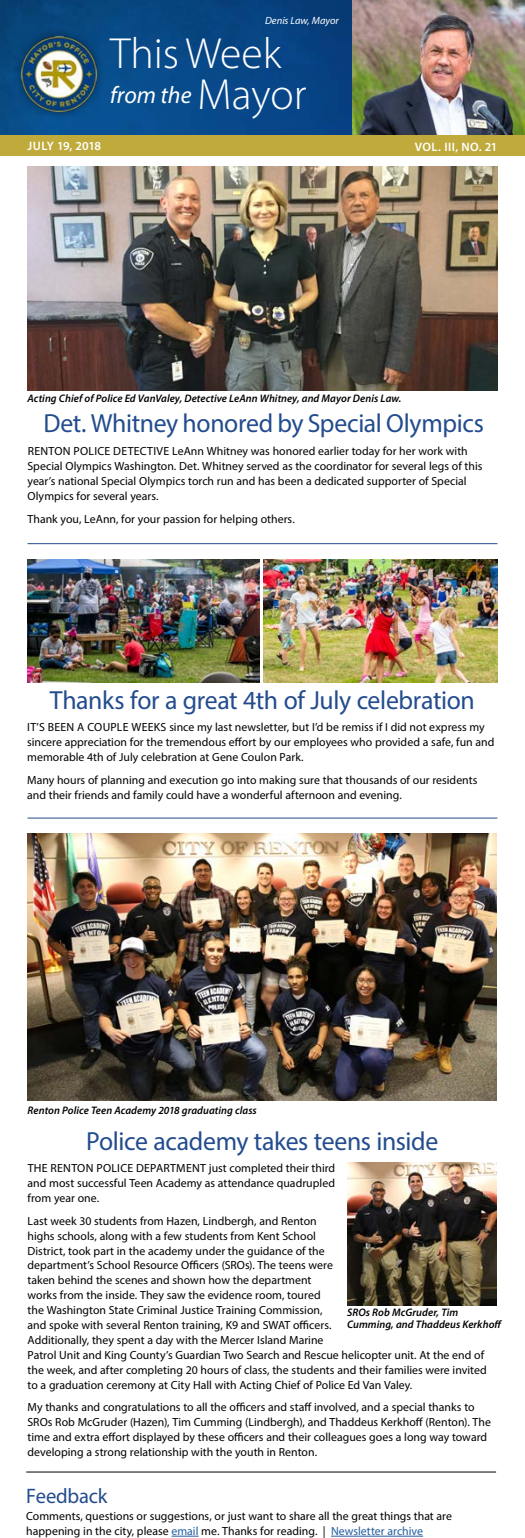
<style>
.page{position:relative;width:525px;height:1538px;background:#fff}
.page>*{position:absolute;margin:0;border:0;box-sizing:border-box;transform-origin:0 0}
.t1{font:300 43.75px "Myriad Pro";color:#fff}
.t2{font:26.25px "Myriad Pro";letter-spacing:-.015em;color:#234c8e}
.t3{font:italic 23.89px "Myriad Pro";color:#fff}
.t4{font:21px "Myriad Pro";letter-spacing:-.01em;color:#234c8e}
.t5{font:600 12.25px "Myriad Pro";letter-spacing:.035em;color:#fff}
.t6{font:600 12.25px "Myriad Pro";letter-spacing:-.025em;color:#fff}
.t7{font:11.81px/14.9px "Myriad Pro";color:#000}
.t8{font:italic 600 10.94px/11.5px "Myriad Pro";letter-spacing:.005em;color:#000}
.t9{font:italic 10.5px "Myriad Pro";color:#fff}
.s1{font-weight:300;font-style:normal;font-size:43.75px}
.s2{color:#215e9e}
</style>
<div class="page">
<div style="left:0;top:134px;width:525px;height:22px;background:#c0aa3c"></div>
<img style="left:0;top:0;width:353px;height:134px">
<img style="left:353px;top:0;width:172px;height:134px">
<div style="left:12px;top:27px;width:94px;height:94px;background:#000;opacity:.4"></div>
<img style="left:18px;top:33px;width:82px;height:82px">
<svg style="left:172px;top:1535px;width:27px;height:1px"></svg>
<hr style="left:331px;top:1535px;width:92px;height:1px;background:#215e9e">
<hr style="left:26px;top:1471px;width:470px;height:1px;background:#000">
<img style="left:264px;top:559px;width:233px;height:124px">
<img style="left:28px;top:559px;width:232px;height:123px">
<hr style="left:28px;top:543px;width:469px;height:1px;background:#234c8e">
<hr style="left:28px;top:817px;width:469px;height:1px;background:#234c8e">
<img style="left:28px;top:833px;width:469px;height:267px">
<img style="left:347px;top:1162px;width:150px;height:143px">
<img style="left:28px;top:167px;width:469px;height:223px">
<p class="t9" style="left:265px;top:14px;width:75px">Denis Law, Mayor</p>
<h1 class="t1" style="left:110px;top:27px;width:172px">This Week</h1>
<h3 class="t3" style="left:110px;top:80px;width:198px">from the <span class="s1">Mayor</span></h3>
<p class="t6" style="left:28px;top:138px;width:75px">JULY 19, 2018</p>
<p class="t5" style="left:415px;top:139px;width:84px">VOL. III, NO. 21</p>
<p class="t8" style="left:28px;top:392px;width:375px">Acting Chief of Police Ed VanValey, Detective LeAnn Whitney, and Mayor Denis Law.</p>
<h2 class="t2" style="left:43px;top:407px;width:442px">Det. Whitney honored by Special Olympics</h2>
<p class="t7" style="left:28px;top:443px;width:456px">RENTON POLICE DETECTIVE LeAnn Whitney was honored earlier today for her work with Special Olympics Washington. Det. Whitney served as the coordinator for several legs of this year’s national Special Olympics torch run and has been a dedicated supporter of Special Olympics for several years.</p>
<p class="t7" style="left:28px;top:511px;width:269px">Thank you, LeAnn, for your passion for helping others.</p>
<h2 class="t2" style="left:50px;top:683px;width:427px">Thanks for a great 4th of July celebration</h2>
<p class="t7" style="left:27px;top:719px;width:469px">IT’S BEEN A COUPLE WEEKS since my last newsletter, but I’d be remiss if I did not express my sincere appreciation for the tremendous effort by our employees who provided a safe, fun and memorable 4th of July celebration at Gene Coulon Park.</p>
<p class="t7" style="left:27px;top:772px;width:452px">Many hours of planning and execution go into making sure that thousands of our residents and their friends and family could have a wonderful afternoon and evening.</p>
<p class="t8" style="left:28px;top:1104px;width:231px">Renton Police Teen Academy 2018 graduating class</p>
<h2 class="t2" style="left:86px;top:1124px;width:354px">Police academy takes teens inside</h2>
<p class="t7" style="left:28px;top:1160px;width:309px;text-align:justify">THE RENTON POLICE DEPARTMENT just completed their third and most successful Teen Academy as attendance quadrupled from year one.</p>
<p class="t7" style="left:28px;top:1213px;width:461px">Last week 30 students from Hazen, Lindbergh, and Renton<br>highs schools, along with a few students from Kent School<br>District, took part in the academy under the guidance of the<br>department’s School Resource Officers (SROs). The teens were<br>taken behind the scenes and shown how the department<br>works from the inside. They saw the evidence room, toured<br>the Washington State Criminal Justice Training Commission,<br>and spoke with several Renton training, K9 and SWAT officers.<br>Additionally, they spent a day with the Mercer Island Marine<br>Patrol Unit and King County’s Guardian Two Search and Rescue helicopter unit. At the end of the week, and after completing 20 hours of class, the students and their families were invited to a graduation ceremony at City Hall with Acting Chief of Police Ed Van Valey.</p>
<p class="t7" style="left:28px;top:1399px;width:465px">My thanks and congratulations to all the officers and staff involved, and a special thanks to SROs Rob McGruder (Hazen), Tim Cumming (Lindbergh), and Thaddeus Kerkhoff (Renton). The time and extra effort displayed by these officers and their colleagues goes a long way toward developing a strong relationship with the youth in Renton.</p>
<p class="t8" style="left:347px;top:1306px;width:157px">SROs Rob McGruder, Tim<br>Cumming, and Thaddeus Kerkhoff</p>
<h3 class="t4" style="left:26px;top:1483px;width:83px">Feedback</h3>
<p class="t7" style="left:26px;top:1508px;width:427px">Comments, questions or suggestions, or just want to share all the great things that are happening in the city, please <span class="s2">email</span> me. Thanks for reading. | <span class="s2">Newsletter archive</span></p>
</div>
